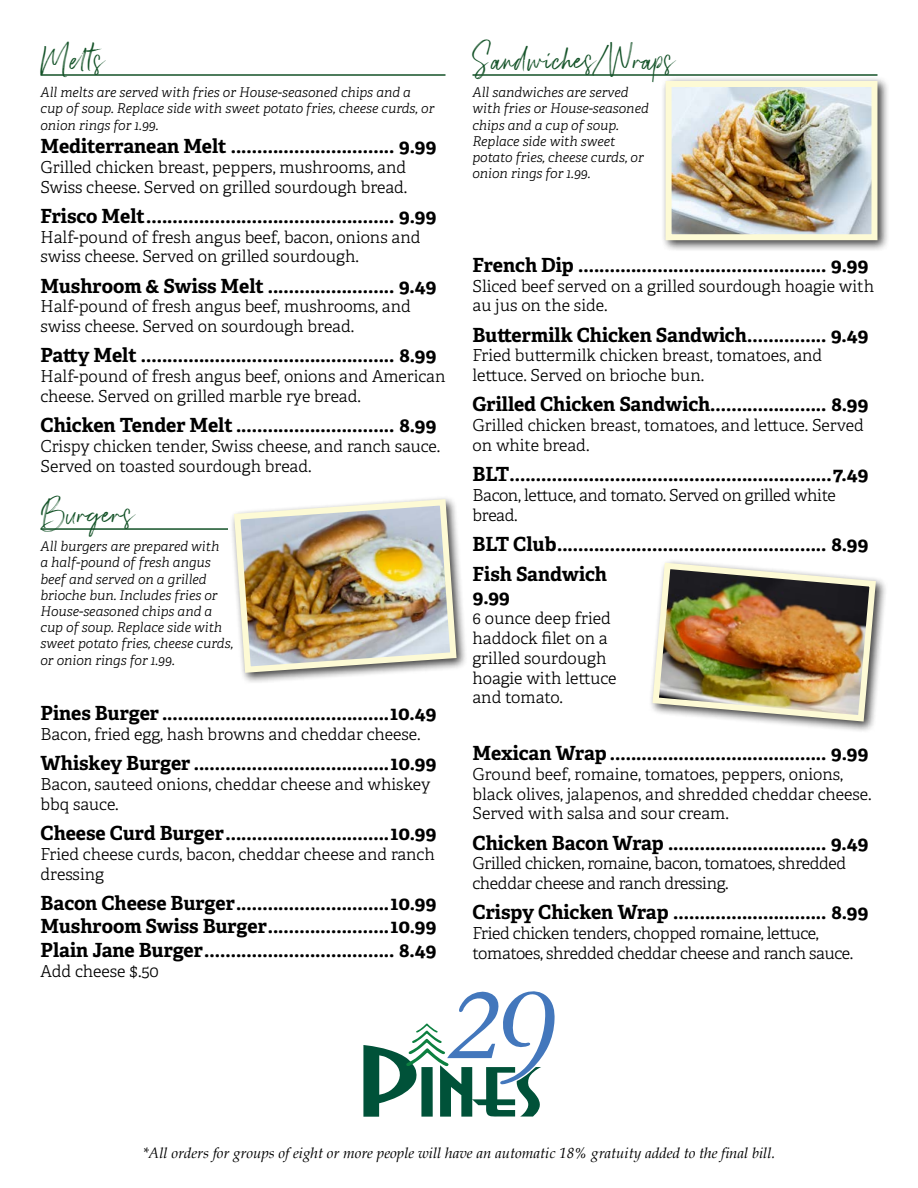
<style>
.page{position:relative;width:918px;height:1188px;background:#fff}
.page>*{position:absolute;margin:0;border:0;box-sizing:border-box;transform-origin:0 0}
.t1{font:36px "Katulamp";color:#135227}
.Entree{font:700 19.5px "Adelle PE";letter-spacing:-.005em;color:#000}
.description{font:16.5px/19.8px "Adelle PE Lt";color:#000}
.description-2{font:16.5px/19.8px "Adelle PE Lt";letter-spacing:-.02em;color:#000}
.t2{font:italic 15px "Book Antiqua";color:#000}
.Entree-2{font:italic 13.5px/16.2px "Adelle PE Lt";color:#000}
</style>
<div class="page">
<hr style="left:40px;top:74px;width:406px;height:2px;background:#135227">
<hr style="left:40px;top:528px;width:188px;height:2px;background:#135227">
<hr style="left:472px;top:74px;width:406px;height:2px;background:#135227">
<div style="left:230px;top:495px;width:238px;height:190px;background:#000;opacity:.75"></div>
<img style="left:231px;top:496px;width:229px;height:180px">
<div style="left:661px;top:76px;width:228px;height:176px;background:#000;opacity:.75"></div>
<img style="left:673px;top:88px;width:198px;height:145px">
<div style="left:666px;top:81px;width:212px;height:159px;border:6px solid #fdfad5"></div>
<div style="left:648px;top:559px;width:240px;height:174px;background:#000;opacity:.75"></div>
<img style="left:649px;top:559px;width:230px;height:166px">
<svg style="left:363px;top:991px;width:192px;height:126px"></svg>
<p class="t1" style="left:40px;top:37px;width:63px">Melts</p>
<p class="Entree-2" style="left:40px;top:84px;width:395px">All melts are served with fries or House-seasoned chips and a cup of soup. Replace side with sweet potato fries, cheese curds, or onion rings for 1.99.</p>
<p class="Entree" style="left:40px;top:132px;width:397px">Mediterranean Melt ............................... 9.99</p>
<p class="description" style="left:40px;top:157px;width:368px">Grilled chicken breast, peppers, mushrooms, and<br>Swiss cheese. Served on grilled sourdough bread.</p>
<p class="Entree" style="left:40px;top:202px;width:397px">Frisco Melt............................................... 9.99</p>
<p class="description" style="left:40px;top:226px;width:382px">Half-pound of fresh angus beef, bacon, onions and swiss cheese. Served on grilled sourdough.</p>
<p class="Entree" style="left:40px;top:271px;width:397px">Mushroom &amp; Swiss Melt ........................ 9.49</p>
<p class="description" style="left:40px;top:296px;width:372px">Half-pound of fresh angus beef, mushrooms, and swiss cheese. Served on sourdough bread.</p>
<p class="Entree" style="left:40px;top:341px;width:398px">Patty Melt ................................................ 8.99</p>
<p class="description" style="left:40px;top:366px;width:406px">Half-pound of fresh angus beef, onions and American cheese. Served on grilled marble rye bread.</p>
<p class="Entree" style="left:40px;top:411px;width:398px">Chicken Tender Melt .............................. 8.99</p>
<p class="description" style="left:40px;top:436px;width:401px">Crispy chicken tender, Swiss cheese, and ranch sauce.<br>Served on toasted sourdough bread.</p>
<p class="t1" style="left:40px;top:491px;width:93px">Burgers</p>
<p class="Entree-2" style="left:40px;top:538px;width:194px">All burgers are prepared with<br>a half-pound of fresh angus beef and served on a grilled brioche bun. Includes fries or<br>House-seasoned chips and a cup of soup. Replace side with sweet potato fries, cheese curds, or onion rings for 1.99.</p>
<p class="Entree" style="left:40px;top:699px;width:398px">Pines Burger ...........................................10.49</p>
<p class="description" style="left:40px;top:724px;width:382px">Bacon, fried egg, hash browns and cheddar cheese.</p>
<p class="Entree" style="left:40px;top:749px;width:398px">Whiskey Burger .....................................10.99</p>
<p class="description" style="left:40px;top:774px;width:391px">Bacon, sauteed onions, cheddar cheese and whiskey bbq sauce.</p>
<p class="Entree" style="left:40px;top:819px;width:398px">Cheese Curd Burger...............................10.99</p>
<p class="description" style="left:40px;top:844px;width:396px">Fried cheese curds, bacon, cheddar cheese and ranch dressing</p>
<p class="Entree" style="left:40px;top:889px;width:398px">Bacon Cheese Burger.............................10.99</p>
<p class="Entree" style="left:40px;top:912px;width:398px">Mushroom Swiss Burger.......................10.99</p>
<p class="Entree" style="left:40px;top:936px;width:398px">Plain Jane Burger.................................... 8.49</p>
<p class="description" style="left:40px;top:960px;width:120px">Add cheese $.50</p>
<p class="t1" style="left:472px;top:37px;width:201px">Sandwiches/Wraps</p>
<p class="Entree-2" style="left:472px;top:84px;width:178px">All sandwiches are served with fries or House-seasoned chips and a cup of soup.<br>Replace side with sweet potato fries, cheese curds, or onion rings for 1.99.</p>
<p class="Entree" style="left:472px;top:251px;width:397px">French Dip ............................................... 9.99</p>
<p class="description" style="left:472px;top:275px;width:403px">Sliced beef served on a grilled sourdough hoagie with au jus on the side.</p>
<p class="Entree" style="left:472px;top:321px;width:398px">Buttermilk Chicken Sandwich............... 9.49</p>
<p class="description" style="left:472px;top:345px;width:351px">Fried buttermilk chicken breast, tomatoes, and lettuce. Served on brioche bun.</p>
<p class="Entree" style="left:472px;top:390px;width:398px">Grilled Chicken Sandwich...................... 8.99</p>
<p class="description" style="left:472px;top:415px;width:393px">Grilled chicken breast, tomatoes, and lettuce. Served on white bread.</p>
<p class="Entree" style="left:472px;top:460px;width:398px">BLT.............................................................7.49</p>
<p class="description-2" style="left:473px;top:485px;width:365px">Bacon, lettuce, and tomato. Served on grilled white bread.</p>
<p class="Entree" style="left:473px;top:530px;width:398px">BLT Club................................................... 8.99</p>
<p class="Entree" style="left:472px;top:560px;width:136px">Fish Sandwich</p>
<p class="Entree" style="left:472px;top:583px;width:39px">9.99</p>
<p class="description" style="left:472px;top:608px;width:145px">6 ounce deep fried haddock filet on a grilled sourdough hoagie with lettuce and tomato.</p>
<p class="Entree" style="left:472px;top:739px;width:397px">Mexican Wrap ......................................... 9.99</p>
<p class="description" style="left:472px;top:764px;width:401px">Ground beef, romaine, tomatoes, peppers, onions, black olives, jalapenos, and shredded cheddar cheese.<br>Served with salsa and sour cream.</p>
<p class="Entree" style="left:472px;top:829px;width:398px">Chicken Bacon Wrap .............................. 9.49</p>
<p class="description-2" style="left:472px;top:853px;width:375px">Grilled chicken, romaine, bacon, tomatoes, shredded cheddar cheese and ranch dressing.</p>
<p class="Entree" style="left:472px;top:898px;width:398px">Crispy Chicken Wrap ............................. 8.99</p>
<p class="description-2" style="left:472px;top:923px;width:382px">Fried chicken tenders, chopped romaine, lettuce, tomatoes, shredded cheddar cheese and ranch sauce.</p>
<p class="t2" style="left:143px;top:1143px;width:634px">*All orders for groups of eight or more people will have an automatic 18% gratuity added to the final bill.</p>
</div>
